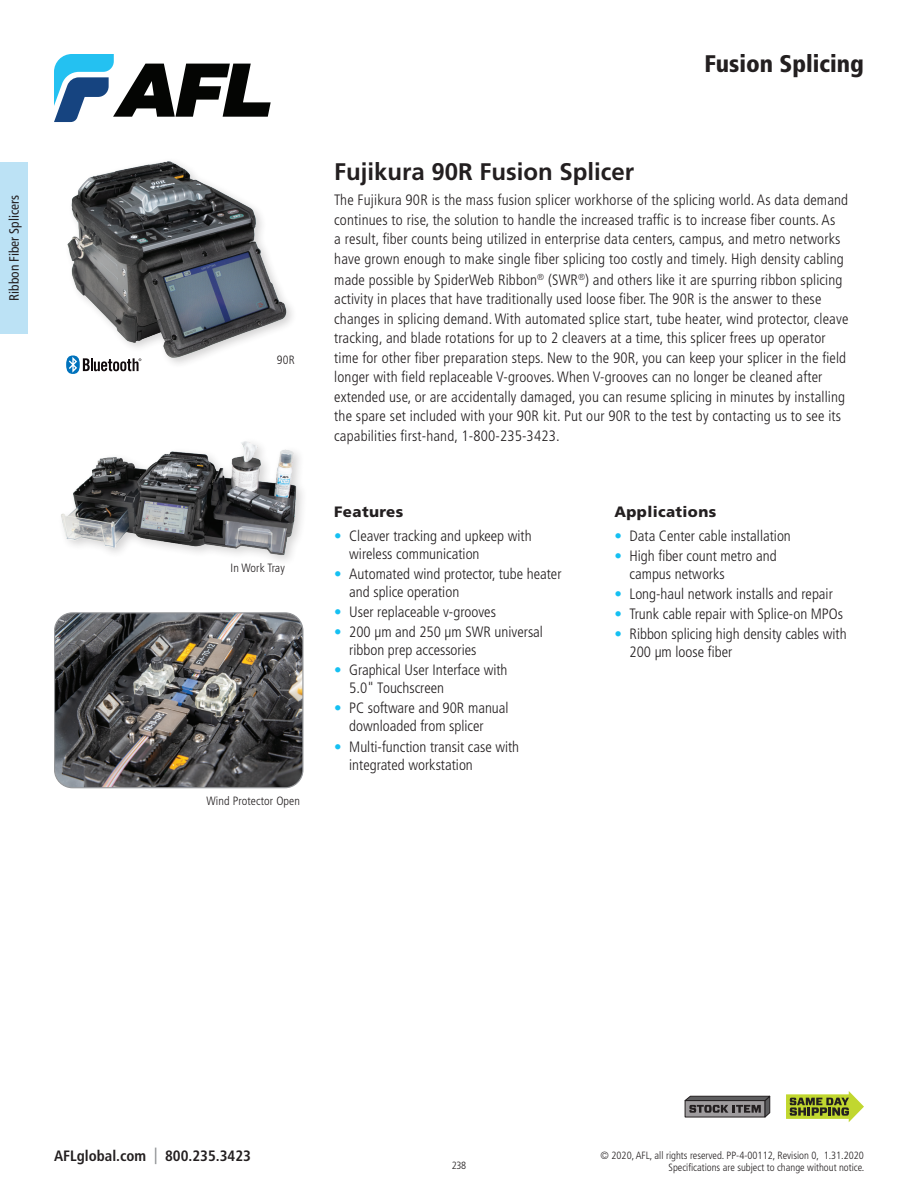
<style>
.page{position:relative;width:918px;height:1188px;background:#fff}
.page>*{position:absolute;margin:0;border:0;box-sizing:border-box;transform-origin:0 0}
.t1{font:700 24px "Frutiger LT Std";color:#231f20}
.t2{font:900 condensed 24px "Frutiger LT Std";color:#231f20}
.t3{font:300 condensed 15px/19.5px "Frutiger LT Std";letter-spacing:.01em;color:#231f20}
.t4{font:700 condensed 15px "Frutiger LT Std";color:#231f20}
.t5{font:900 15px "Frutiger LT Std";letter-spacing:.025em;color:#231f20}
.t6{font:condensed 13.5px "Frutiger LT Std";color:#231f20}
.t7{font:300 condensed 12px "Frutiger LT Std";letter-spacing:.01em;color:#231f20}
.t8{font:300 condensed 10.5px/12px "Frutiger LT Std";color:#231f20;text-align:right}
.s1{color:#15c0f2}
.s2{font-size:16.5px;color:#939598}
</style>
<div class="page">
<div style="left:0;top:162px;width:28px;height:172px;background:#bce2f5"></div>
<svg style="left:54px;top:54px;width:217px;height:68px"></svg>
<img style="left:61px;top:441px;width:242px;height:120px">
<img style="left:67px;top:161px;width:225px;height:203px">
<svg style="left:66px;top:355px;width:75px;height:19px"></svg>
<img style="left:55px;top:614px;width:248px;height:174px">
<div style="left:54px;top:612px;width:249px;height:176px;border:1px solid #939598;border-radius:18px"></div>
<svg style="left:684px;top:1095px;width:87px;height:23px;background:#737172"></svg>
<svg style="left:786px;top:1091px;width:78px;height:31px"></svg>
<p class="t6" style="left:6px;top:301px;width:107px;rotate:-90deg">Ribbon Fiber Splicers</p>
<p class="t7" style="left:277px;top:354px;width:19px">90R</p>
<p class="t7" style="left:231px;top:561px;width:56px">In Work Tray</p>
<p class="t7" style="left:206px;top:794px;width:95px">Wind Protector Open</p>
<h1 class="t2" style="left:704px;top:49px;width:161px">Fusion Splicing</h1>
<h1 class="t1" style="left:334px;top:158px;width:302px">Fujikura 90R Fusion Splicer</h1>
<p class="t3" style="left:334px;top:191px;width:516px">The Fujikura 90R is the mass fusion splicer workhorse of the splicing world. As data demand continues to rise, the solution to handle the increased traffic is to increase fiber counts. As<br>a result, fiber counts being utilized in enterprise data centers, campus, and metro networks have grown enough to make single fiber splicing too costly and timely. High density cabling</p>
<p class="t3" style="left:334px;top:270px;width:516px">made possible by SpiderWeb Ribbon<sup>®</sup> (SWR<sup>®</sup>) and others like it are spurring ribbon splicing activity in places that have traditionally used loose fiber. The 90R is the answer to these changes in splicing demand. With automated splice start, tube heater, wind protector, cleave tracking, and blade rotations for up to 2 cleavers at a time, this splicer frees up operator time for other fiber preparation steps. New to the 90R, you can keep your splicer in the field longer with field replaceable V-grooves. When V-grooves can no longer be cleaned after extended use, or are accidentally damaged, you can resume splicing in minutes by installing the spare set included with your 90R kit. Put our 90R to the test by contacting us to see its capabilities first-hand, 1-800-235-3423.</p>
<p class="t5" style="left:334px;top:502px;width:71px">Features</p>
<p class="t3" style="left:349px;top:527px;width:184px;line-height:18px;text-indent:-15px"><span class="s1">•</span> Cleaver tracking and upkeep with wireless communication</p>
<p class="t3" style="left:349px;top:565px;width:214px;line-height:18px;text-indent:-15px"><span class="s1">•</span> Automated wind protector, tube heater and splice operation</p>
<p class="t3" style="left:334px;top:602px;width:163px"><span class="s1">•</span> User replaceable v-grooves</p>
<p class="t3" style="left:349px;top:623px;width:195px;line-height:18px;text-indent:-15px"><span class="s1">•</span> 200 µm and 250 µm SWR universal ribbon prep accessories</p>
<p class="t3" style="left:349px;top:661px;width:160px;line-height:18px;text-indent:-15px"><span class="s1">•</span> Graphical User Interface with<br>5.0" Touchscreen</p>
<p class="t3" style="left:349px;top:700px;width:161px;line-height:18px;text-indent:-15px"><span class="s1">•</span> PC software and 90R manual downloaded from splicer</p>
<p class="t3" style="left:349px;top:738px;width:171px;line-height:18px;text-indent:-15px"><span class="s1">•</span> Multi-function transit case with integrated workstation</p>
<p class="t5" style="left:615px;top:502px;width:103px">Applications</p>
<p class="t3" style="left:615px;top:526px;width:178px"><span class="s1">•</span> Data Center cable installation</p>
<p class="t3" style="left:630px;top:547px;width:149px;line-height:18px;text-indent:-15px"><span class="s1">•</span> High fiber count metro and campus networks</p>
<p class="t3" style="left:615px;top:584px;width:220px"><span class="s1">•</span> Long-haul network installs and repair</p>
<p class="t3" style="left:615px;top:604px;width:230px"><span class="s1">•</span> Trunk cable repair with Splice-on MPOs</p>
<p class="t3" style="left:630px;top:625px;width:219px;line-height:18px;text-indent:-15px"><span class="s1">•</span> Ribbon splicing high density cables with<br>200 µm loose fiber</p>
<p class="t4" style="left:54px;top:1147px;width:198px">AFLglobal.com <span class="s2">|</span> 800.235.3423</p>
<p class="t8" style="left:452px;top:1159px;width:16px">238</p>
<p class="t8" style="left:601px;top:1150px;width:265px">© 2020, AFL, all rights reserved. PP-4-00112, Revision 0, 1.31.2020<br>Specifications are subject to change without notice.</p>
</div>
